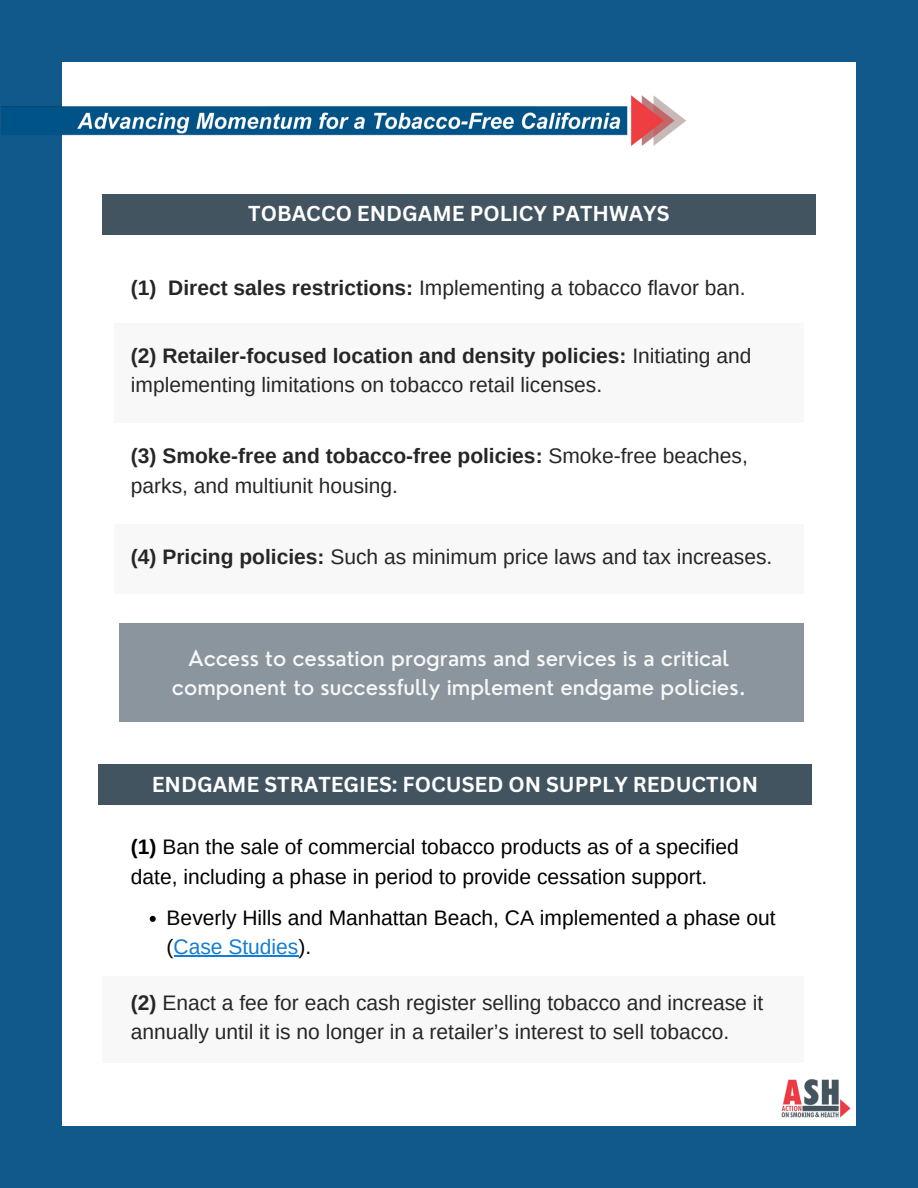
<style>
.page{position:relative;width:918px;height:1188px;background:#11598b}
.page>*{position:absolute;margin:0;border:0;box-sizing:border-box;transform-origin:0 0}
.t1{font:500 21.3px/29.2px "Nourd";color:#f8f8f8;text-align:center}
.t2{font:21px/29.2px "Arimo";color:#272626}
.t3{font:21px/29.2px "Arimo";color:#000}
.t4{font:700 21px "Canva Sans";color:#fff}
.s1{font-weight:700}
.s2{color:#127dd6}
</style>
<div class="page">
<div style="left:62px;top:62px;width:794px;height:1064px;background:#fff"></div>
<img style="left:1px;top:95px;width:685px;height:51px">
<img style="left:781px;top:1079px;width:70px;height:39px">
<div style="left:102px;top:194px;width:714px;height:41px;background:#435461"></div>
<div style="left:114px;top:323px;width:690px;height:100px;background:#f8f8f8"></div>
<div style="left:114px;top:524px;width:690px;height:70px;background:#f8f8f8"></div>
<div style="left:120px;top:624px;width:684px;height:98px;background:#8b959d"></div>
<svg style="left:150px;top:916px;width:6px;height:6px"></svg>
<hr style="left:174px;top:956px;width:124px;height:1px;background:#127dd6">
<div style="left:102px;top:976px;width:702px;height:87px;background:#f8f8f8"></div>
<div style="left:98px;top:764px;width:714px;height:41px;background:#435461"></div>
<p class="t4" style="left:248px;top:199px;width:423px">TOBACCO ENDGAME POLICY PATHWAYS</p>
<p class="t2" style="left:131px;top:273px;width:616px"><span class="s1">(1) Direct sales restrictions:</span> Implementing a tobacco flavor ban.</p>
<p class="t2" style="left:131px;top:341px;width:622px"><span class="s1">(2) Retailer-focused location and density policies:</span> Initiating and implementing limitations on tobacco retail licenses.</p>
<p class="t2" style="left:131px;top:441px;width:618px"><span class="s1">(3) Smoke-free and tobacco-free policies:</span> Smoke-free beaches, parks, and multiunit housing.</p>
<p class="t2" style="left:131px;top:542px;width:643px"><span class="s1">(4) Pricing policies:</span> Such as minimum price laws and tax increases.</p>
<p class="t1" style="left:172px;top:643px;width:575px">Access to cessation programs and services is a critical component to successfully implement endgame policies.</p>
<p class="t4" style="left:152px;top:769px;width:608px">ENDGAME STRATEGIES: FOCUSED ON SUPPLY REDUCTION</p>
<p class="t3" style="left:131px;top:832px;width:609px"><span class="s1">(1)</span> Ban the sale of commercial tobacco products as of a specified date, including a phase in period to provide cessation support.</p>
<p class="t3" style="left:167px;top:903px;width:611px">Beverly Hills and Manhattan Beach, CA implemented a phase out (<span class="s2">Case Studies</span>).</p>
<p class="t2" style="left:131px;top:988px;width:634px"><span class="s1">(2)</span> Enact a fee for each cash register selling tobacco and increase it annually until it is no longer in a retailer’s interest to sell tobacco.</p>
</div>
